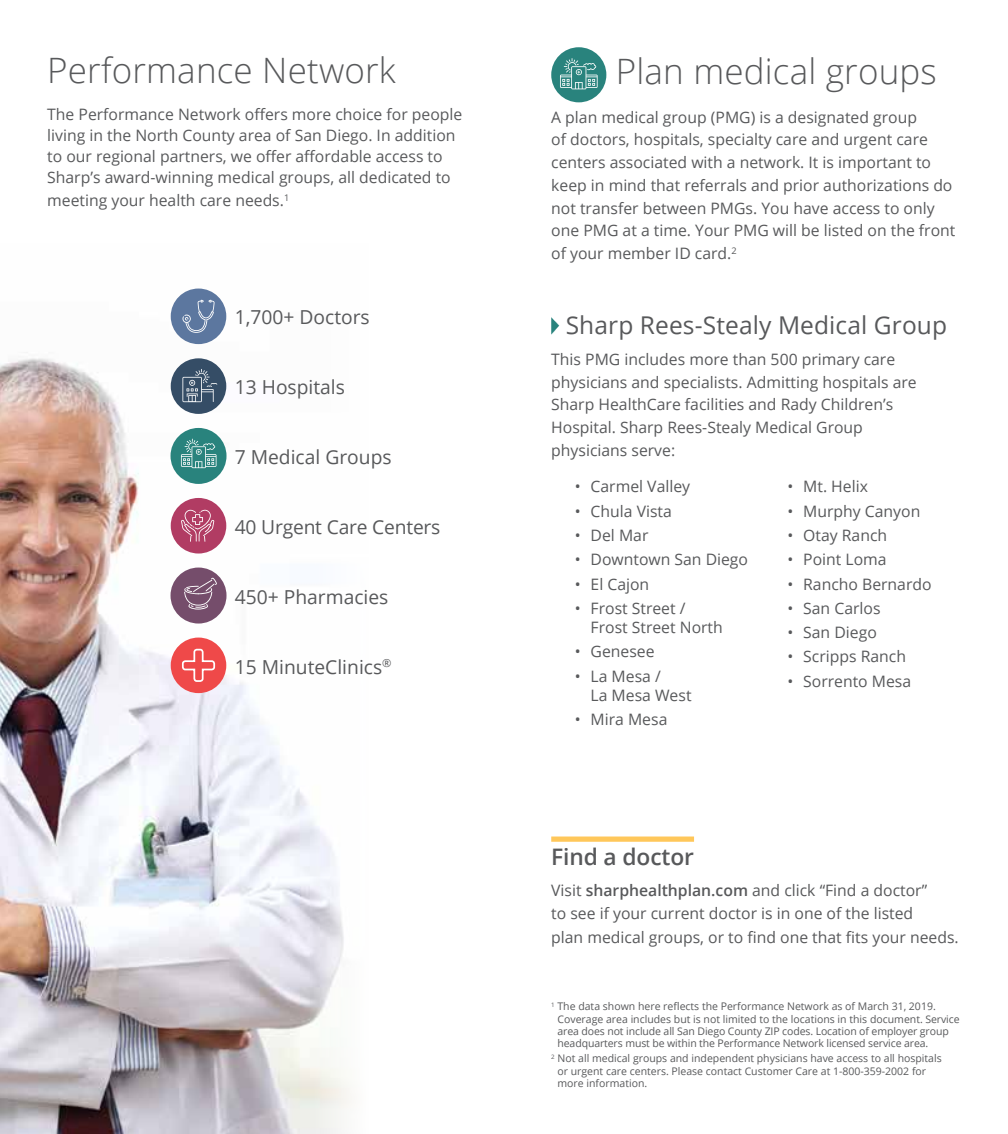
<style>
.page{position:relative;width:1008px;height:1134px;background:#fff}
.page>*{position:absolute;margin:0;border:0;box-sizing:border-box;transform-origin:0 0}
.t1{font:300 35px "Open Sans";letter-spacing:.005em;color:#58595b}
.t2{font:24.5px "Open Sans";letter-spacing:.005em;color:#58595b}
.t3{font:600 22.75px "Open Sans";letter-spacing:-.005em;color:#58595b}
.t4{font:19.25px "Open Sans";color:#58595b}
.t5{font:15.75px/22.8px "Open Sans";color:#58595b}
.t6{font:10.5px/12.2px "Open Sans";color:#58595b}
.s1{font-weight:600}
</style>
<div class="page">
<img style="left:0;top:288px;width:352px;height:846px">
<div style="left:171px;top:568px;width:56px;height:56px;background:#754d6b;border-radius:50%"></div>
<svg style="left:184px;top:578px;width:33px;height:32px"></svg>
<div style="left:171px;top:358px;width:55px;height:56px;background:#354d66;border-radius:50%"></div>
<svg style="left:182px;top:369px;width:35px;height:33px"></svg>
<div style="left:171px;top:428px;width:56px;height:56px;background:#29837d;border-radius:50%"></div>
<svg style="left:181px;top:439px;width:36px;height:29px"></svg>
<div style="left:171px;top:498px;width:55px;height:56px;background:#b13c63;border-radius:50%"></div>
<svg style="left:181px;top:510px;width:33px;height:32px"></svg>
<div style="left:171px;top:289px;width:55px;height:55px;background:#5c779f;border-radius:50%"></div>
<svg style="left:182px;top:300px;width:33px;height:33px"></svg>
<div style="left:171px;top:638px;width:55px;height:55px;background:#ef4949;border-radius:50%"></div>
<svg style="left:182px;top:648px;width:34px;height:34px"></svg>
<div style="left:551px;top:47px;width:55px;height:55px;background:#29837d;border-radius:50%"></div>
<svg style="left:560px;top:58px;width:38px;height:31px"></svg>
<svg style="left:551px;top:317px;width:8px;height:17px"></svg>
<div style="left:551px;top:837px;width:143px;height:5px;background:#ffc75a"></div>
<h1 class="t1" style="left:47px;top:47px;width:350px">Performance Network</h1>
<p class="t5" style="left:47px;top:104px;width:417px;line-height:21px">The Performance Network offers more choice for people living in the North County area of San Diego. In addition to our regional partners, we offer affordable access to Sharp’s award-winning medical groups, all dedicated to</p>
<p class="t5" style="left:47px;top:188px;width:244px">meeting your health care needs.<sup>1</sup></p>
<p class="t4" style="left:235px;top:304px;width:137px">1,700+ Doctors</p>
<p class="t4" style="left:235px;top:374px;width:112px">13 Hospitals</p>
<p class="t4" style="left:235px;top:444px;width:158px">7 Medical Groups</p>
<p class="t4" style="left:235px;top:514px;width:207px">40 Urgent Care Centers</p>
<p class="t4" style="left:235px;top:584px;width:155px">450+ Pharmacies</p>
<p class="t4" style="left:235px;top:654px;width:158px">15 MinuteClinics<sup>®</sup></p>
<h1 class="t1" style="left:616px;top:47px;width:323px">Plan medical groups</h1>
<p class="t5" style="left:551px;top:105px;width:406px">A plan medical group (PMG) is a designated group<br>of doctors, hospitals, specialty care and urgent care centers associated with a network. It is important to keep in mind that referrals and prior authorizations do not transfer between PMGs. You have access to only one PMG at a time. Your PMG will be listed on the front of your member ID card.<sup>2</sup></p>
<h2 class="t2" style="left:566px;top:309px;width:383px">Sharp Rees-Stealy Medical Group</h2>
<p class="t5" style="left:551px;top:347px;width:367px">This PMG includes more than 500 primary care physicians and specialists. Admitting hospitals are Sharp HealthCare facilities and Rady Children’s Hospital. Sharp Rees-Stealy Medical Group physicians serve:</p>
<p class="t5" style="left:575px;top:475px;width:117px">• Carmel Valley</p>
<p class="t5" style="left:575px;top:499px;width:99px">• Chula Vista</p>
<p class="t5" style="left:575px;top:523px;width:75px">• Del Mar</p>
<p class="t5" style="left:575px;top:548px;width:175px">• Downtown San Diego</p>
<p class="t5" style="left:575px;top:572px;width:76px">• El Cajon</p>
<p class="t5" style="left:591px;top:598px;width:134px;line-height:19.2px;text-indent:-16px">• Frost Street /<br>Frost Street North</p>
<p class="t5" style="left:575px;top:640px;width:81px">• Genesee</p>
<p class="t5" style="left:591px;top:666px;width:102px;line-height:19.2px;text-indent:-16px">• La Mesa /<br>La Mesa West</p>
<p class="t5" style="left:575px;top:708px;width:94px">• Mira Mesa</p>
<p class="t5" style="left:788px;top:475px;width:82px">• Mt. Helix</p>
<p class="t5" style="left:788px;top:499px;width:134px">• Murphy Canyon</p>
<p class="t5" style="left:788px;top:523px;width:101px">• Otay Ranch</p>
<p class="t5" style="left:788px;top:548px;width:101px">• Point Loma</p>
<p class="t5" style="left:788px;top:572px;width:146px">• Rancho Bernardo</p>
<p class="t5" style="left:788px;top:596px;width:95px">• San Carlos</p>
<p class="t5" style="left:788px;top:621px;width:91px">• San Diego</p>
<p class="t5" style="left:788px;top:645px;width:120px">• Scripps Ranch</p>
<p class="t5" style="left:788px;top:669px;width:125px">• Sorrento Mesa</p>
<h3 class="t3" style="left:551px;top:842px;width:144px">Find a doctor</h3>
<p class="t5" style="left:551px;top:879px;width:378px">Visit <span class="s1">sharphealthplan.com</span> and click “Find a doctor” to see if your current doctor is in one of the listed</p>
<p class="t5" style="left:551px;top:926px;width:409px">plan medical groups, or to find one that fits your needs.</p>
<p class="t6" style="left:557px;top:1000px;width:404px;text-indent:-6px"><sup>1</sup> The data shown here reflects the Performance Network as of March 31, 2019.<br>Coverage area includes but is not limited to the locations in this document. Service area does not include all San Diego County ZIP codes. Location of employer group headquarters must be within the Performance Network licensed service area.</p>
<p class="t6" style="left:557px;top:1052px;width:386px;text-indent:-6px"><sup>2</sup> Not all medical groups and independent physicians have access to all hospitals or urgent care centers. Please contact Customer Care at 1-800-359-2002 for more information.</p>
</div>
